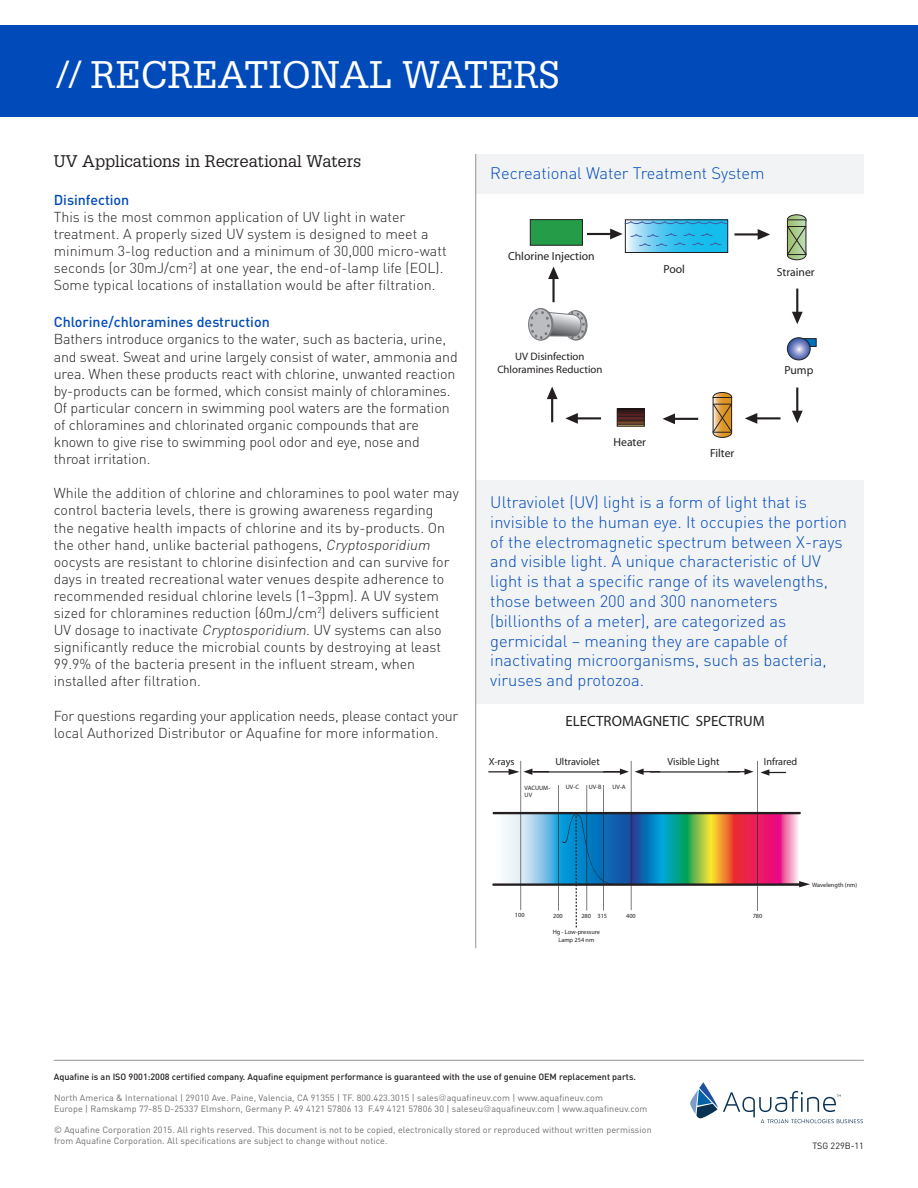
<style>
.page{position:relative;width:918px;height:1188px;background:#fff}
.page>*{position:absolute;margin:0;border:0;box-sizing:border-box;transform-origin:0 0}
.t1{font:37.5px "Glypha";color:#fff}
.t2{font:300 16.5px/19.8px "DIN";color:#004aba}
.t3{font:16.5px "Glypha";color:#231f20}
.t4{font:15px "Myriad Pro";color:#231f20}
.t5{font:300 14.25px/17.1px "DIN";color:#231f20}
.t6{font:300 14.25px/17.1px "DIN";letter-spacing:-.02em;color:#231f20}
.t7{font:500 14.25px "DIN";color:#004aba}
.t8{font:11.7px "Myriad";color:#231f20}
.t9{font:10.8px/12.9px "Myriad";color:#231f20;text-align:center}
.t10{font:10.2px "Myriad Pro";color:#231f20}
.t11{font:9px/10.8px "DIN";letter-spacing:.01em;color:#6c6d70}
.t12{font:500 9px "DIN";color:#231f20}
.t13{font:9px "DIN";color:#231f20}
.t14{font:6.3px/7.5px "Myriad Pro";color:#231f20;text-align:center}
.s1{font-style:italic}
.s2{font-family:"Glypha"}
</style>
<div class="page">
<div style="left:476px;top:154px;width:388px;height:40px;background:#f2f3f4"></div>
<div style="left:476px;top:481px;width:388px;height:223px;background:#f2f3f4"></div>
<div style="left:0;top:26px;width:918px;height:91px;background:#004aba"></div>
<div style="left:565px;top:311px;width:22px;height:29px;border:1px solid #76787b;border-radius:50%"></div>
<div style="left:564px;top:311px;width:22px;height:29px;border:1px solid #76787b;border-radius:50%"></div>
<div style="left:529px;top:309px;width:24px;height:31px;border:1px solid #76787b;border-radius:50%"></div>
<div style="left:528px;top:309px;width:24px;height:31px;border:1px solid #76787b;border-radius:50%"></div>
<svg style="left:530px;top:311px;width:55px;height:28px;background:#acadb0"></svg>
<div style="left:530px;top:219px;width:53px;height:27px;background:#259c47;border:1px solid #231f20"></div>
<div style="left:713px;top:428px;width:19px;height:10px;border:1px solid #231f20;border-radius:50%"></div>
<svg style="left:713px;top:392px;width:19px;height:45px"></svg>
<svg style="left:792px;top:289px;width:11px;height:35px"></svg>
<div style="left:617px;top:409px;width:27px;height:17px;border:1px solid #231f20"></div>
<svg style="left:617px;top:410px;width:27px;height:16px"></svg>
<svg style="left:734px;top:229px;width:36px;height:11px"></svg>
<svg style="left:805px;top:339px;width:11px;height:8px"></svg>
<svg style="left:787px;top:338px;width:23px;height:22px"></svg>
<div style="left:787px;top:338px;width:23px;height:22px;border:1px solid #231f20;border-radius:50%"></div>
<svg style="left:787px;top:215px;width:19px;height:45px"></svg>
<svg style="left:627px;top:246px;width:99px;height:5px"></svg>
<div style="left:625px;top:220px;width:103px;height:33px;border:1px solid #231f20"></div>
<svg style="left:792px;top:388px;width:11px;height:35px"></svg>
<svg style="left:745px;top:413px;width:36px;height:11px"></svg>
<svg style="left:663px;top:413px;width:35px;height:11px"></svg>
<svg style="left:547px;top:387px;width:11px;height:35px"></svg>
<svg style="left:565px;top:413px;width:36px;height:11px"></svg>
<svg style="left:548px;top:267px;width:11px;height:35px"></svg>
<svg style="left:587px;top:221px;width:141px;height:25px"></svg>
<hr style="left:475px;top:154px;width:1px;height:794px;background:#939598">
<svg style="left:690px;top:1082px;width:173px;height:41px"></svg>
<hr style="left:54px;top:1060px;width:810px;height:1px;background:#939598">
<svg style="left:488px;top:761px;width:322px;height:166px"></svg>
<p class="t1" style="left:56px;top:52px;width:505px">// RECREATIONAL WATERS</p>
<p class="t3" style="left:54px;top:151px;width:309px">UV Applications in Recreational Waters</p>
<p class="t7" style="left:54px;top:191px;width:77px">Disinfection</p>
<p class="t5" style="left:54px;top:208px;width:394px">This is the most common application of UV light in water treatment. A properly sized UV system is designed to meet a minimum 3-log reduction and a minimum of 30,000 micro-watt seconds (or 30mJ/cm<sup>2</sup>) at one year, the end-of-lamp life (EOL).<br>Some typical locations of installation would be after filtration.</p>
<p class="t7" style="left:54px;top:313px;width:218px">Chlorine/chloramines destruction</p>
<p class="t5" style="left:54px;top:331px;width:405px">Bathers introduce organics to the water, such as bacteria, urine, and sweat. Sweat and urine largely consist of water, ammonia and urea. When these products react with chlorine, unwanted reaction by-products can be formed, which consist mainly of chloramines.<br>Of particular concern in swimming pool waters are the formation of chloramines and chlorinated organic compounds that are known to give rise to swimming pool odor and eye, nose and throat irritation.</p>
<p class="t5" style="left:54px;top:484px;width:407px">While the addition of chlorine and chloramines to pool water may control bacteria levels, there is growing awareness regarding<br>the negative health impacts of chlorine and its by-products. On the other hand, unlike bacterial pathogens, <span class="s1">Cryptosporidium </span>oocysts are resistant to chlorine disinfection and can survive for days in treated recreational water venues despite adherence to recommended residual chlorine levels (1–3ppm). A UV system sized for chloramines reduction (60mJ/cm<sup>2</sup>) delivers sufficient UV dosage to inactivate <span class="s1">Cryptosporidium</span>. UV systems can also significantly reduce the microbial counts by destroying at least 99.9% of the bacteria present in the influent stream, when installed after filtration.</p>
<p class="t6" style="left:54px;top:707px;width:406px">For questions regarding your application needs, please contact your local Authorized Distributor or Aquafine for more information.</p>
<p class="t2" style="left:490px;top:163px;width:276px">Recreational Water Treatment System</p>
<p class="t8" style="left:508px;top:250px;width:88px">Chlorine Injection</p>
<p class="t8" style="left:663px;top:263px;width:23px">Pool</p>
<p class="t8" style="left:777px;top:266px;width:39px">Strainer</p>
<p class="t9" style="left:497px;top:350px;width:107px">UV Disinfection<br>Chloramines Reduction</p>
<p class="t8" style="left:614px;top:436px;width:34px">Heater</p>
<p class="t8" style="left:710px;top:447px;width:26px">Filter</p>
<p class="t8" style="left:784px;top:364px;width:30px">Pump</p>
<p class="t2" style="left:490px;top:492px;width:358px">Ultraviolet (UV) light is a form of light that is invisible to the human eye. It occupies the portion of the electromagnetic spectrum between X-rays and visible light. A unique characteristic of UV light is that a specific range of its wavelengths, those between 200 and 300 nanometers (billionths of a meter), are categorized as germicidal – meaning they are capable of inactivating microorganisms, such as bacteria, viruses and protozoa.</p>
<p class="t4" style="left:565px;top:712px;width:201px">ELECTROMAGNETIC SPECTRUM</p>
<p class="t10" style="left:489px;top:755px;width:27px">X-rays</p>
<p class="t10" style="left:555px;top:755px;width:46px">Ultraviolet</p>
<p class="t10" style="left:668px;top:755px;width:53px">Visible Light</p>
<p class="t10" style="left:764px;top:755px;width:35px">Infrared</p>
<p class="t14" style="left:525px;top:784px;width:27px">VACUUM-</p>
<p class="t14" style="left:566px;top:783px;width:15px">UV-C</p>
<p class="t14" style="left:589px;top:783px;width:14px">UV-B</p>
<p class="t14" style="left:613px;top:783px;width:15px">UV-A</p>
<p class="t14" style="left:525px;top:791px;width:9px">UV</p>
<p class="t14" style="left:515px;top:911px;width:11px">100</p>
<p class="t14" style="left:553px;top:912px;width:11px">200</p>
<p class="t14" style="left:581px;top:912px;width:27px">280 315</p>
<p class="t14" style="left:626px;top:912px;width:11px">400</p>
<p class="t14" style="left:553px;top:928px;width:49px">Hg - Low-pressure<br>Lamp 254 nm</p>
<p class="t14" style="left:753px;top:912px;width:11px">780</p>
<p class="t14" style="left:812px;top:881px;width:47px">Wavelength (nm)</p>
<p class="t12" style="left:54px;top:1071px;width:584px">Aquafine is an ISO 9001:2008 certified company. Aquafine equipment performance is guaranteed with the use of genuine OEM replacement parts.</p>
<p class="t11" style="left:54px;top:1092px;width:550px">North America &amp; International | 29010 Ave. Paine, Valencia, CA 91355 | TF. 800.423.3015 | sales<span class="s2">@</span>aquafineuv.com | www.aquafineuv.com</p>
<p class="t11" style="left:54px;top:1103px;width:595px">Europe | Ramskamp 77-85 D-25337 Elmshorn, Germany P. 49 4121 57806 13 F.49 4121 57806 30 | saleseu<span class="s2">@</span>aquafineuv.com | www.aquafineuv.com</p>
<p class="t11" style="left:54px;top:1125px;width:599px">© Aquafine Corporation 2015. All rights reserved. This document is not to be copied, electronically stored or reproduced without written permission from Aquafine Corporation. All specifications are subject to change without notice.</p>
<p class="t13" style="left:812px;top:1141px;width:53px">TSG 229B-11</p>
</div>
